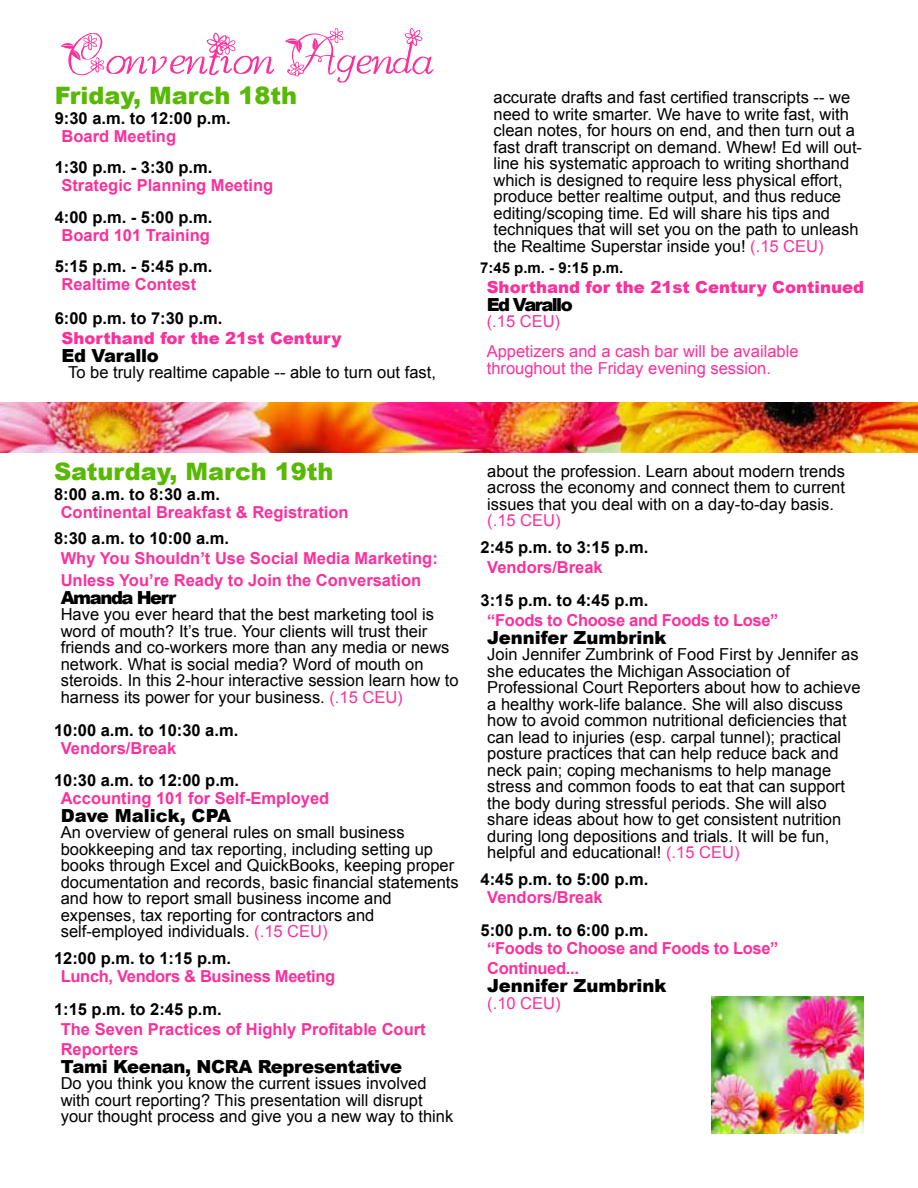
<style>
.page{position:relative;width:918px;height:1188px;background:#fff}
.page>*{position:absolute;margin:0;border:0;box-sizing:border-box;transform-origin:0 0}
.t1{font:54px "MC Blossoms";color:#fb309b}
.t2{font:900 24px "Arial";color:#57b904}
.t3{font:900 18px "Arial";color:#000}
.t4{font:900 18px "Arial";letter-spacing:-.02em;color:#000}
.t5{font:900 18px "Arial";letter-spacing:-.08em;color:#000}
.t6{font:900 18px "Arial";letter-spacing:-.09em;color:#000}
.t7{font:16.5px/16.5px "Arial";color:#000}
.t8{font:700 16.5px/21.6px "Arial";color:#fb309b}
.t9{font:700 16.5px "Arial";color:#000}
.t10{font:700 16.5px/19.8px "Arial";letter-spacing:-.02em;color:#fb309b}
.t11{font:16.5px/30px "Arial";color:#fb309b}
.t12{font:900 16.5px "Arial";color:#fb309b}
.t13{font:700 15px "Arial";color:#000}
.s1{color:#fb309b}
</style>
<div class="page">
<img style="left:0;top:402px;width:918px;height:51px">
<img style="left:712px;top:997px;width:152px;height:137px">
<h1 class="t1" style="left:53px;top:27px;width:377px">Convention Agenda</h1>
<h2 class="t2" style="left:55px;top:78px;width:244px">Friday, March 18th</h2>
<p class="t9" style="left:55px;top:107px;width:178px">9:30 a.m. to 12:00 p.m.</p>
<p class="t8" style="left:61px;top:126px;width:116px">Board Meeting</p>
<p class="t9" style="left:55px;top:157px;width:159px">1:30 p.m. - 3:30 p.m.</p>
<p class="t8" style="left:61px;top:175px;width:213px">Strategic Planning Meeting</p>
<p class="t9" style="left:55px;top:206px;width:159px">4:00 p.m. - 5:00 p.m.</p>
<p class="t8" style="left:61px;top:225px;width:150px">Board 101 Training</p>
<p class="t9" style="left:55px;top:256px;width:159px">5:15 p.m. - 5:45 p.m.</p>
<p class="t8" style="left:61px;top:274px;width:136px">Realtime Contest</p>
<p class="t9" style="left:55px;top:307px;width:169px">6:00 p.m. to 7:30 p.m.</p>
<p class="t12" style="left:61px;top:326px;width:282px">Shorthand for the 21st Century</p>
<p class="t4" style="left:62px;top:342px;width:99px">Ed Varallo</p>
<p class="t7" style="left:68px;top:364px;width:369px">To be truly realtime capable -- able to turn out fast,</p>
<p class="t7" style="left:493px;top:89px;width:370px">accurate drafts and fast certified transcripts -- we need to write smarter. We have to write fast, with clean notes, for hours on end, and then turn out a fast draft transcript on demand. Whew! Ed will out&shy;line his systematic approach to writing shorthand which is designed to require less physical effort, produce better realtime output, and thus reduce editing/scoping time. Ed will share his tips and techniques that will set you on the path to unleash the Realtime Superstar inside you! <span class="s1">(.15 CEU)</span></p>
<p class="t13" style="left:480px;top:258px;width:145px">7:45 p.m. - 9:15 p.m.</p>
<p class="t12" style="left:487px;top:275px;width:379px">Shorthand for the 21st Century Continued</p>
<p class="t6" style="left:487px;top:291px;width:87px">Ed Varallo</p>
<p class="t11" style="left:487px;top:307px;width:313px">(.15 CEU)<br>Appetizers and a cash bar will be available</p>
<p class="t11" style="left:487px;top:353px;width:286px">throughout the Friday evening session.</p>
<h2 class="t2" style="left:54px;top:454px;width:281px">Saturday, March 19th</h2>
<p class="t9" style="left:54px;top:483px;width:167px">8:00 a.m. to 8:30 a.m.</p>
<p class="t8" style="left:61px;top:502px;width:289px">Continental Breakfast &amp; Registration</p>
<p class="t9" style="left:54px;top:528px;width:177px">8:30 a.m. to 10:00 a.m.</p>
<p class="t8" style="left:61px;top:548px;width:379px">Why You Shouldn’t Use Social Media Marketing:<br>Unless You’re Ready to Join the Conversation</p>
<p class="t5" style="left:61px;top:584px;width:117px">Amanda Herr</p>
<p class="t7" style="left:61px;top:606px;width:399px">Have you ever heard that the best marketing tool is word of mouth? It’s true. Your clients will trust their friends and co-workers more than any media or news network. What is social media? Word of mouth on steroids. In this 2-hour interactive session learn how to harness its power for your business. <span class="s1">(.15 CEU)</span></p>
<p class="t9" style="left:54px;top:719px;width:186px">10:00 a.m. to 10:30 a.m.</p>
<p class="t8" style="left:61px;top:738px;width:117px">Vendors/Break</p>
<p class="t9" style="left:54px;top:769px;width:187px">10:30 a.m. to 12:00 p.m.</p>
<p class="t8" style="left:61px;top:787px;width:270px">Accounting 101 for Self-Employed</p>
<p class="t3" style="left:61px;top:802px;width:172px">Dave Malick, CPA</p>
<p class="t7" style="left:61px;top:824px;width:400px">An overview of general rules on small business bookkeeping and tax reporting, including setting up books through Excel and QuickBooks, keeping proper documentation and records, basic financial statements and how to report small business income and expenses, tax reporting for contractors and self-employed individuals. <span class="s1">(.15 CEU)</span></p>
<p class="t9" style="left:54px;top:947px;width:178px">12:00 p.m. to 1:15 p.m.</p>
<p class="t10" style="left:61px;top:966px;width:276px">Lunch, Vendors &amp; Business Meeting</p>
<p class="t9" style="left:54px;top:998px;width:169px">1:15 p.m. to 2:45 p.m.</p>
<p class="t8" style="left:61px;top:1020px;width:366px;line-height:19.8px">The Seven Practices of Highly Profitable Court<br>Reporters</p>
<p class="t4" style="left:61px;top:1053px;width:343px">Tami Keenan, NCRA Representative</p>
<p class="t7" style="left:61px;top:1075px;width:394px">Do you think you know the current issues involved with court reporting? This presentation will disrupt your thought process and give you a new way to think</p>
<p class="t7" style="left:487px;top:463px;width:359px;text-align:justify">about the profession. Learn about modern trends across the economy and connect them to current issues that you deal with on a day-to-day basis.</p>
<p class="t11" style="left:487px;top:506px;width:75px">(.15 CEU)</p>
<p class="t9" style="left:481px;top:536px;width:169px">2:45 p.m. to 3:15 p.m.</p>
<p class="t8" style="left:487px;top:557px;width:117px">Vendors/Break</p>
<p class="t9" style="left:481px;top:589px;width:169px">3:15 p.m. to 4:45 p.m.</p>
<p class="t10" style="left:487px;top:611px;width:293px">“Foods to Choose and Foods to Lose”</p>
<p class="t3" style="left:487px;top:624px;width:181px">Jennifer Zumbrink</p>
<p class="t7" style="left:487px;top:647px;width:375px">Join Jennifer Zumbrink of Food First by Jennifer as she educates the Michigan Association of Professional Court Reporters about how to achieve a healthy work-life balance. She will also discuss how to avoid common nutritional deficiencies that can lead to injuries (esp. carpal tunnel); practical posture practices that can help reduce back and neck pain; coping mechanisms to help manage stress and common foods to eat that can support the body during stressful periods. She will also share ideas about how to get consistent nutrition during long depositions and trials. It will be fun, helpful and educational! <span class="s1">(.15 CEU)</span></p>
<p class="t9" style="left:481px;top:868px;width:169px">4:45 p.m. to 5:00 p.m.</p>
<p class="t8" style="left:487px;top:887px;width:117px">Vendors/Break</p>
<p class="t9" style="left:481px;top:919px;width:169px">5:00 p.m. to 6:00 p.m.</p>
<p class="t10" style="left:487px;top:939px;width:293px">“Foods to Choose and Foods to Lose”<br>Continued...</p>
<p class="t3" style="left:487px;top:973px;width:181px">Jennifer Zumbrink</p>
<p class="t11" style="left:487px;top:988px;width:75px">(.10 CEU)</p>
</div>
